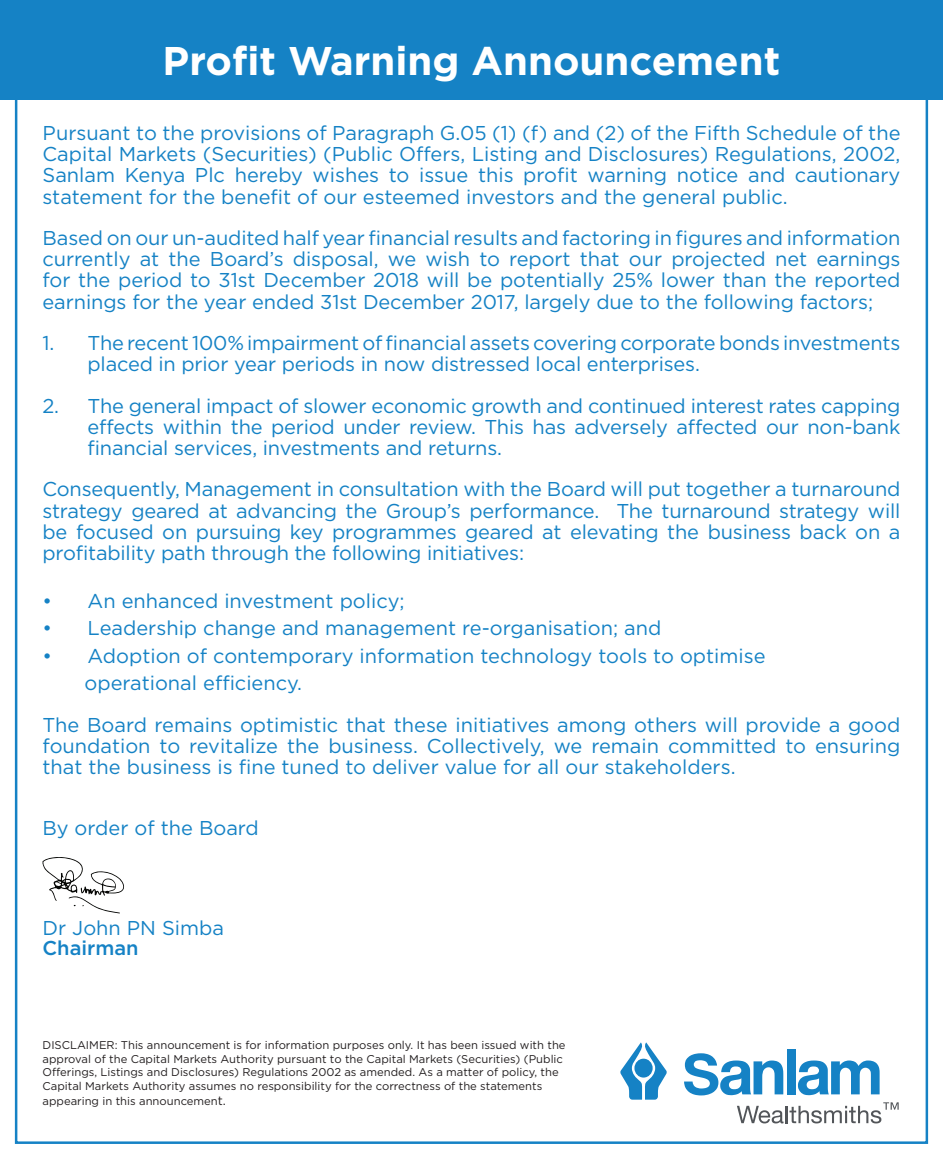
<style>
.page{position:relative;width:943px;height:1156px;background:#fff}
.page>*{position:absolute;margin:0;border:0;box-sizing:border-box;transform-origin:0 0}
.t1{font:700 40px "Gotham";color:#fff}
.t2{font:20px/21.2px "Gotham";letter-spacing:-.01em;color:#1582c5;text-align:justify}
.t3{font:500 20px "Gotham";color:#1582c5}
.t4{font:11.25px/13.5px "Gotham";color:#231f20}
.s1{font-size:12.5px}
</style>
<div class="page">
<div style="left:0;top:0;width:943px;height:100px;background:#1582c5"></div>
<svg style="left:798px;top:1060px;width:81px;height:34px"></svg>
<svg style="left:684px;top:1053px;width:99px;height:42px"></svg>
<div style="left:786px;top:1048px;width:9px;height:46px;background:#1582c5"></div>
<svg style="left:620px;top:1042px;width:46px;height:57px"></svg>
<div style="left:634px;top:1058px;width:18px;height:19px;background:#1582c5;border-radius:50%"></div>
<svg style="left:737px;top:1102px;width:161px;height:21px"></svg>
<svg style="left:43px;top:857px;width:81px;height:56px"></svg>
<p class="t1" style="left:163px;top:34px;width:619px">Profit Warning Announcement</p>
<p class="t2" style="left:43px;top:122px;width:859px">Pursuant to the provisions of Paragraph G.05 (1) (f) and (2) of the Fifth Schedule of the Capital Markets (Securities) (Public Offers, Listing and Disclosures) Regulations, 2002, Sanlam Kenya Plc hereby wishes to issue this profit warning notice and cautionary statement for the benefit of our esteemed investors and the general public.</p>
<p class="t2" style="left:43px;top:227px;width:859px">Based on our un-audited half year financial results and factoring in figures and information currently at the Board’s disposal, we wish to report that our projected net earnings for the period to 31st December 2018 will be potentially 25% lower than the reported earnings for the year ended 31st December 2017, largely due to the following factors;</p>
<p class="t2" style="left:88px;top:332px;width:814px;text-indent:-45px">1. The recent 100% impairment of financial assets covering corporate bonds investments placed in prior year periods in now distressed local enterprises.</p>
<p class="t2" style="left:88px;top:394px;width:814px;text-indent:-45px">2. The general impact of slower economic growth and continued interest rates capping effects within the period under review. This has adversely affected our non-bank financial services, investments and returns.</p>
<p class="t2" style="left:43px;top:478px;width:859px">Consequently, Management in consultation with the Board will put together a turnaround strategy geared at advancing the Group’s performance. The turnaround strategy will be focused on pursuing key programmes geared at elevating the business back on a profitability path through the following initiatives:</p>
<p class="t2" style="left:43px;top:589px;width:363px">• An enhanced investment policy;</p>
<p class="t2" style="left:43px;top:617px;width:620px">• Leadership change and management re-organisation; and</p>
<p class="t2" style="left:43px;top:644px;width:724px">• Adoption of contemporary information technology tools to optimise</p>
<p class="t2" style="left:85px;top:672px;width:219px">operational efficiency.</p>
<p class="t2" style="left:43px;top:713px;width:859px">The Board remains optimistic that these initiatives among others will provide a good foundation to revitalize the business. Collectively, we remain committed to ensuring that the business is fine tuned to deliver value for all our stakeholders.</p>
<p class="t2" style="left:43px;top:817px;width:218px">By order of the Board</p>
<p class="t2" style="left:43px;top:917px;width:183px">Dr John PN Simba</p>
<p class="t3" style="left:43px;top:935px;width:98px">Chairman</p>
<p class="t4" style="left:43px;top:1038px;width:524px">DISCLAIMER: This announcement is for information purposes only. It has been issued with the approval of the Capital Markets Authority pursuant to the Capital Markets (Securities) (Public Offerings, Listings and Disclosures) Regulations 2002 as amended. As a matter of policy, the Capital Markets Authority assumes no responsibility for the correctness of the statements</p>
<p class="t4" style="left:43px;top:1093px;width:185px">appearing in this announcemen<span class="s1">t.</span></p>
</div>
